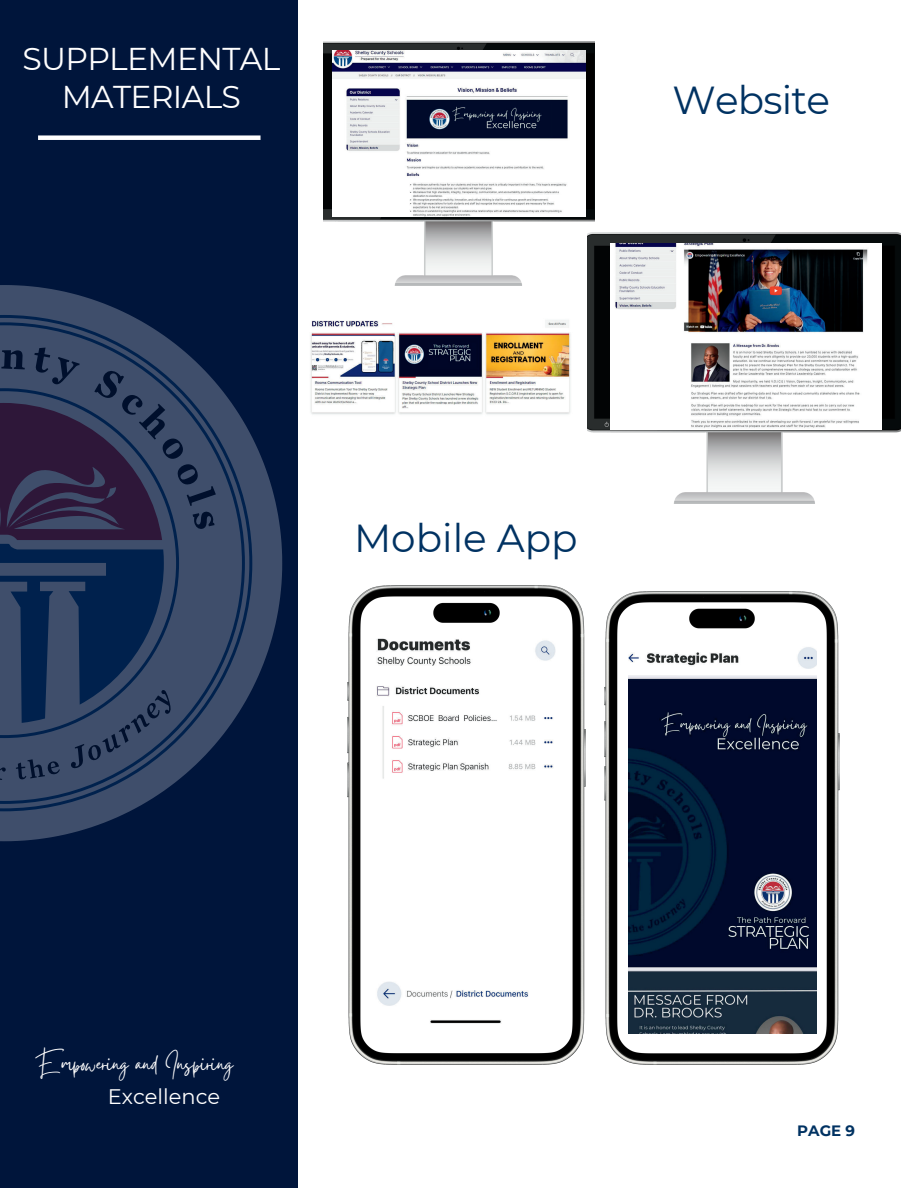
<style>
.page{position:relative;width:918px;height:1188px;background:#fff}
.page>*{position:absolute;margin:0;border:0;box-sizing:border-box;transform-origin:0 0}
.t1{font:39px "Montserrat";color:#003262}
.t2{font:39px "Montserrat";letter-spacing:-.02em;color:#003262}
.t3{font:31.5px/37.2px "Montserrat";letter-spacing:-.02em;color:#fff;text-align:center}
.t4{font:27px "Gistesy";color:#fff}
.t5{font:21px "Montserrat";color:#fff}
.t6{font:700 15px "Montserrat";color:#003262}
</style>
<div class="page">
<div style="left:0;top:0;width:298px;height:1188px;background:#00153b"></div>
<img style="left:347px;top:585px;width:238px;height:479px">
<img style="left:368px;top:624px;width:195px;height:403px">
<img style="left:604px;top:591px;width:235px;height:474px">
<img style="left:628px;top:643px;width:188px;height:390px">
<img style="left:323px;top:42px;width:272px;height:244px">
<img style="left:332px;top:50px;width:254px;height:166px">
<svg style="left:0;top:285px;width:282px;height:556px"></svg>
<svg style="left:0;top:315px;width:252px;height:496px"></svg>
<svg style="left:0;top:322px;width:245px;height:482px;fill:#3f4e6b"></svg>
<svg style="left:0;top:348px;width:216px;height:432px;background:#2d3a5a"></svg>
<img style="left:588px;top:232px;width:313px;height:271px">
<img style="left:611px;top:243px;width:271px;height:186px">
<img style="left:310px;top:320px;width:261px;height:95px">
<div style="left:38px;top:135px;width:223px;height:5px;background:#fff"></div>
<p class="t3" style="left:22px;top:41px;width:259px">SUPPLEMENTAL<br>MATERIALS</p>
<h1 class="t2" style="left:673px;top:77px;width:159px">Website</h1>
<h1 class="t1" style="left:354px;top:514px;width:225px">Mobile App</h1>
<p class="t4" style="left:37px;top:1044px;width:198px">Empowering and Inspiring</p>
<p class="t5" style="left:108px;top:1084px;width:114px">Excellence</p>
<p class="t6" style="left:797px;top:1122px;width:59px">PAGE 9</p>
</div>
